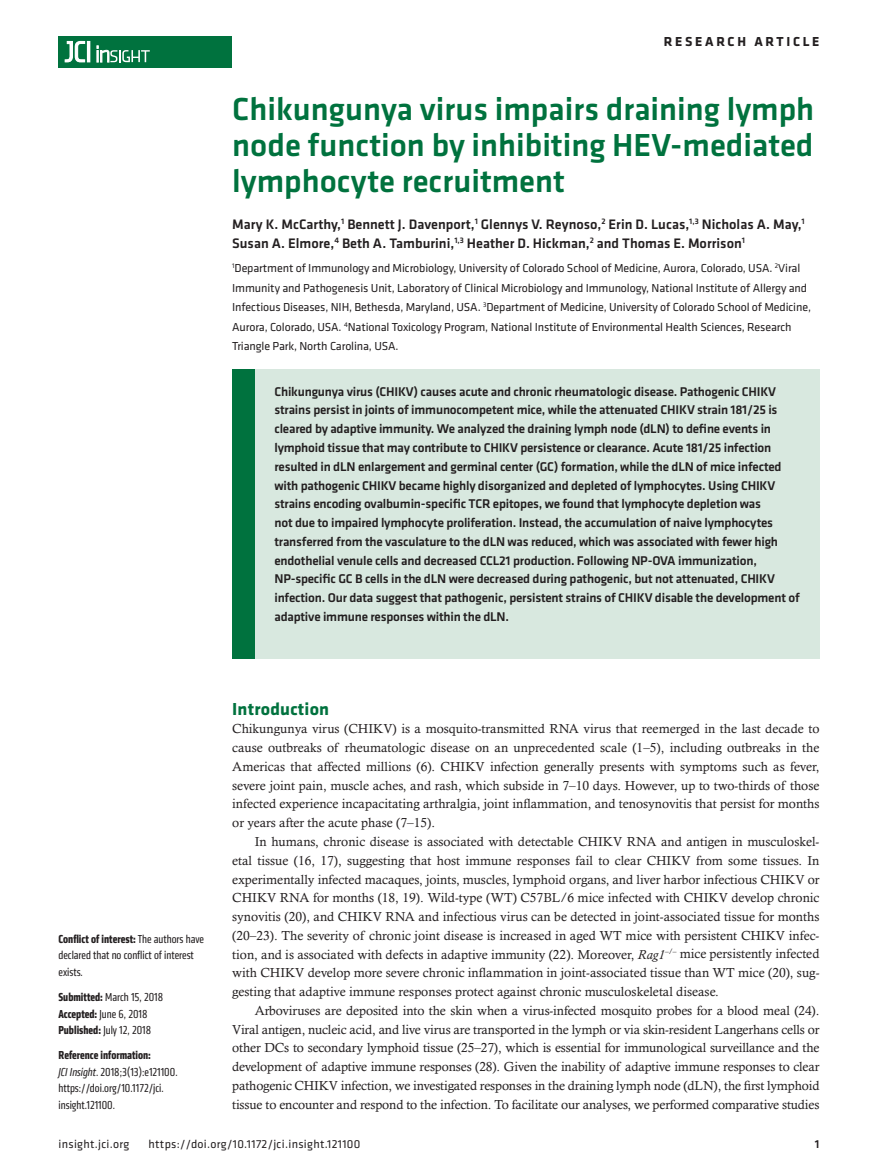
<style>
.page{position:relative;width:878px;height:1175px;background:#fff}
.page>*{position:absolute;margin:0;border:0;box-sizing:border-box;transform-origin:0 0}
.t1{font:500 33px/36px "Klavika Basic";color:#00723e;text-align:justify}
.t2{font:700 18px "Klavika";letter-spacing:.01em;color:#00723e}
.t3{font:500 14.25px/19.5px "Klavika Basic";color:#231f20}
.t4{font:700 13.5px "Klavika Basic";letter-spacing:.2em;color:#231f20}
.t5{font:13.2px/18.8px "Calisto MT Std";color:#231f20;text-align:justify}
.t6{font:500 13.2px/18.8px "Klavika Basic";letter-spacing:-.015em;color:#231f20}
.t7{font:12px/19.5px "Klavika";letter-spacing:-.01em;color:#231f20}
.t8{font:condensed 12px/16.5px "Klavika";color:#231f20}
.t9{font:12px "Klavika Basic";letter-spacing:.025em;color:#231f20}
.t10{font:500 12px "Klavika Basic";color:#231f20}
.s1{font-weight:700}
.s2{font-style:italic}
</style>
<div class="page">
<div style="left:59px;top:36px;width:173px;height:31px;background:#00723e"></div>
<hr style="left:87px;top:41px;width:3px;height:21px;background:#fff">
<svg style="left:64px;top:41px;width:21px;height:22px"></svg>
<svg style="left:97px;top:46px;width:53px;height:16px"></svg>
<div style="left:232px;top:369px;width:587px;height:289px;background:#d8e8df"></div>
<div style="left:232px;top:369px;width:22px;height:289px;background:#00723e"></div>
<p class="t4" style="left:663px;top:32px;width:157px">RESEARCH ARTICLE</p>
<h1 class="t1" style="left:232px;top:91px;width:583px">Chikungunya virus impairs draining lymph node function by inhibiting HEV-mediated lymphocyte recruitment</h1>
<p class="t3" style="left:232px;top:214px;width:574px">Mary K. McCarthy,<sup>1</sup> Bennett J. Davenport,<sup>1</sup> Glennys V. Reynoso,<sup>2</sup> Erin D. Lucas,<sup>1,3</sup> Nicholas A. May,<sup>1<br></sup>Susan A. Elmore,<sup>4</sup> Beth A. Tamburini,<sup>1,3</sup> Heather D. Hickman,<sup>2</sup> and Thomas E. Morrison<sup>1</sup></p>
<p class="t7" style="left:232px;top:258px;width:580px"><sup>1</sup>Department of Immunology and Microbiology, University of Colorado School of Medicine, Aurora, Colorado, USA. <sup>2</sup>Viral Immunity and Pathogenesis Unit, Laboratory of Clinical Microbiology and Immunology, National Institute of Allergy and Infectious Diseases, NIH, Bethesda, Maryland, USA. <sup>3</sup>Department of Medicine, University of Colorado School of Medicine, Aurora, Colorado, USA. <sup>4</sup>National Toxicology Program, National Institute of Environmental Health Sciences, Research Triangle Park, North Carolina, USA.</p>
<p class="t6" style="left:274px;top:381px;width:527px">Chikungunya virus (CHIKV) causes acute and chronic rheumatologic disease. Pathogenic CHIKV strains persist in joints of immunocompetent mice, while the attenuated CHIKV strain 181/25 is cleared by adaptive immunity. We analyzed the draining lymph node (dLN) to define events in lymphoid tissue that may contribute to CHIKV persistence or clearance. Acute 181/25 infection resulted in dLN enlargement and germinal center (GC) formation, while the dLN of mice infected with pathogenic CHIKV became highly disorganized and depleted of lymphocytes. Using CHIKV strains encoding ovalbumin-specific TCR epitopes, we found that lymphocyte depletion was<br>not due to impaired lymphocyte proliferation. Instead, the accumulation of naive lymphocytes transferred from the vasculature to the dLN was reduced, which was associated with fewer high endothelial venule cells and decreased CCL21 production. Following NP-OVA immunization, NP-specific GC B cells in the dLN were decreased during pathogenic, but not attenuated, CHIKV infection. Our data suggest that pathogenic, persistent strains of CHIKV disable the development of adaptive immune responses within the dLN.</p>
<p class="t8" style="left:59px;top:930px;width:147px"><span class="s1">Conflict of interest:</span> The authors have declared that no conflict of interest exists.</p>
<p class="t8" style="left:59px;top:988px;width:106px"><span class="s1">Submitted:</span> March 15, 2018<br><span class="s1">Accepted:</span> June 6, 2018<br><span class="s1">Published:</span> July 12, 2018</p>
<p class="t8" style="left:59px;top:1046px;width:121px"><span class="s1">Reference information:<br></span><span class="s2">JCI Insight</span>. 2018;3(13):e121100. https://doi.org/10.1172/jci. insight.121100.</p>
<h2 class="t2" style="left:232px;top:695px;width:98px">Introduction</h2>
<p class="t5" style="left:232px;top:719px;width:588px">Chikungunya virus (CHIKV) is a mosquito-transmitted RNA virus that reemerged in the last decade to cause outbreaks of rheumatologic disease on an unprecedented scale (1–5), including outbreaks in the Americas that affected millions (6). CHIKV infection generally presents with symptoms such as fever, severe joint pain, muscle aches, and rash, which subside in 7–10 days. However, up to two-thirds of those infected experience incapacitating arthralgia, joint inflammation, and tenosynovitis that persist for months or years after the acute phase (7–15).</p>
<p class="t5" style="left:232px;top:832px;width:588px;text-indent:22px">In humans, chronic disease is associated with detectable CHIKV RNA and antigen in musculoskel&shy;etal tissue (16, 17), suggesting that host immune responses fail to clear CHIKV from some tissues. In experimentally infected macaques, joints, muscles, lymphoid organs, and liver harbor infectious CHIKV or CHIKV RNA for months (18, 19). Wild-type (WT) C57BL/6 mice infected with CHIKV develop chronic synovitis (20), and CHIKV RNA and infectious virus can be detected in joint-associated tissue for months (20–23). The severity of chronic joint disease is increased in aged WT mice with persistent CHIKV infec&shy;tion, and is associated with defects in adaptive immunity (22). Moreover, <span class="s2">Rag1</span><sup>–/–</sup> mice persistently infected with CHIKV develop more severe chronic inflammation in joint-associated tissue than WT mice (20), sug&shy;gesting that adaptive immune responses protect against chronic musculoskeletal disease.</p>
<p class="t5" style="left:232px;top:1001px;width:588px;text-indent:22px">Arboviruses are deposited into the skin when a virus-infected mosquito probes for a blood meal (24).<br>Viral antigen, nucleic acid, and live virus are transported in the lymph or via skin-resident Langerhans cells or other DCs to secondary lymphoid tissue (25–27), which is essential for immunological surveillance and the development of adaptive immune responses (28). Given the inability of adaptive immune responses to clear pathogenic CHIKV infection, we investigated responses in the draining lymph node (dLN), the first lymphoid tissue to encounter and respond to the infection. To facilitate our analyses, we performed comparative studies</p>
<p class="t9" style="left:58px;top:1135px;width:72px">insight.jci.org</p>
<p class="t9" style="left:148px;top:1135px;width:213px">https://doi.org/10.1172/jci.insight.121100</p>
<p class="t10" style="left:814px;top:1135px;width:6px">1</p>
</div>
